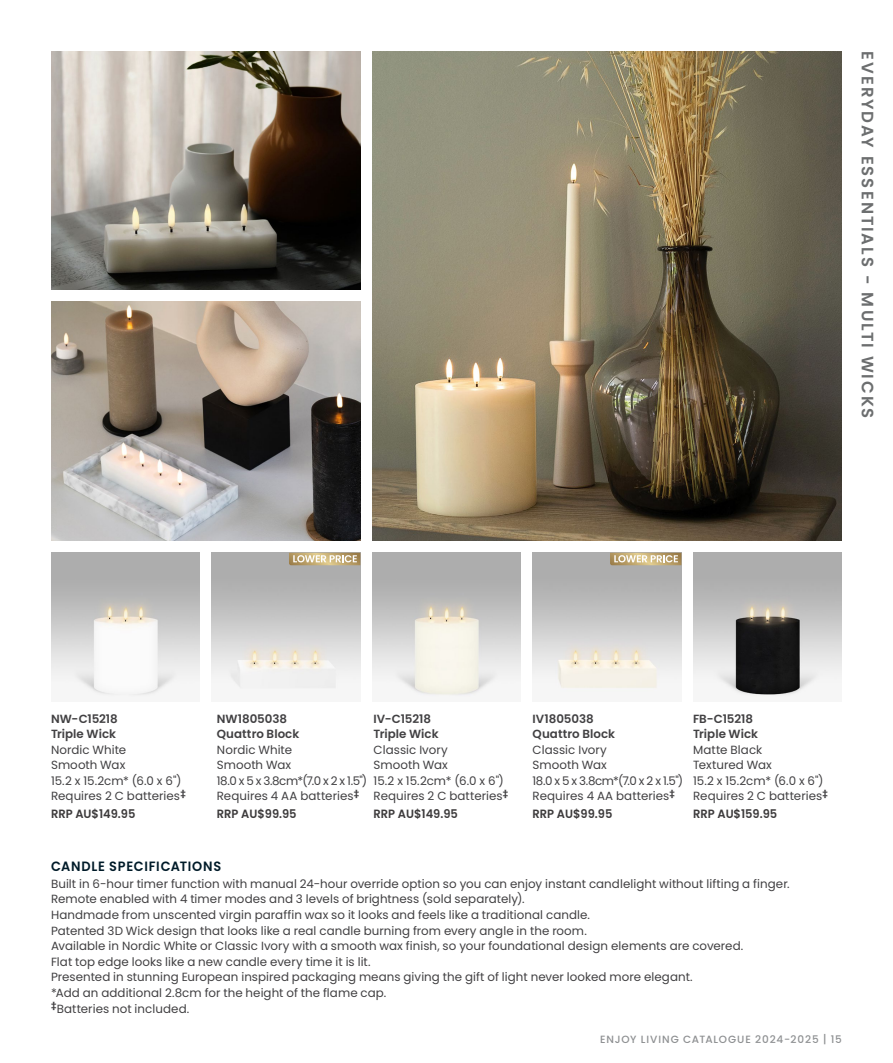
<style>
.page{position:relative;width:893px;height:1063px;background:#fff}
.page>*{position:absolute;margin:0;border:0;box-sizing:border-box;transform-origin:0 0}
.PAGE_HEADERS{font:600 16.5px "Poppins";letter-spacing:.12em;color:#6c6e6f}
.t1{font:600 13.5px "Poppins";letter-spacing:.055em;color:#001b29;scale:.95 1}
.Price{font:600 12px "Poppins";color:#3c3a3b;scale:.95 1}
.Product_Details{font:11.85px "Poppins";letter-spacing:.005em;color:#414042}
.Product_Details-2{font:600 11.85px "Poppins";color:#414042}
.t2{font:500 10.5px "Poppins";letter-spacing:.08em;color:#8e9092}
.s1{font-size:11.4px}
</style>
<div class="page">
<img style="left:51px;top:553px;width:149px;height:144px">
<img style="left:212px;top:553px;width:148px;height:136px">
<img style="left:533px;top:553px;width:148px;height:138px">
<img style="left:372px;top:553px;width:149px;height:144px">
<img style="left:693px;top:553px;width:149px;height:144px">
<img style="left:51px;top:302px;width:310px;height:239px">
<img style="left:51px;top:51px;width:310px;height:239px">
<img style="left:372px;top:51px;width:470px;height:490px">
<svg style="left:610px;top:553px;width:71px;height:12px"></svg>
<svg style="left:289px;top:553px;width:71px;height:12px"></svg>
<p class="PAGE_HEADERS" style="left:877px;top:51px;width:369px;rotate:90deg">EVERYDAY ESSENTIALS - MULTI WICKS</p>
<p class="Product_Details-2" style="left:51px;top:711px;width:68px">NW-C15218</p>
<p class="Product_Details-2" style="left:51px;top:727px;width:67px">Triple Wick</p>
<p class="Product_Details" style="left:51px;top:743px;width:77px">Nordic White</p>
<p class="Product_Details" style="left:51px;top:758px;width:76px">Smooth Wax</p>
<p class="Product_Details" style="left:51px;top:774px;width:132px">15.2 x 15.2cm* (6.0 x 6")</p>
<p class="Product_Details" style="left:51px;top:789px;width:136px">Requires 2 C batteries<sup>‡</sup></p>
<p class="Price" style="left:51px;top:807px;width:90px">RRP AU$149.95</p>
<p class="Product_Details-2" style="left:217px;top:711px;width:72px">NW1805038</p>
<p class="Product_Details-2" style="left:217px;top:727px;width:84px">Quattro Block</p>
<p class="Product_Details" style="left:217px;top:743px;width:77px">Nordic White</p>
<p class="Product_Details" style="left:217px;top:758px;width:76px">Smooth Wax</p>
<p class="Product_Details" style="left:217px;top:774px;width:152px">18.0 x 5 x 3.8cm*(7.0 x 2 x 1.5")</p>
<p class="Product_Details" style="left:217px;top:789px;width:144px">Requires 4 AA batteries<sup>‡</sup></p>
<p class="Price" style="left:217px;top:807px;width:86px">RRP AU$99.95</p>
<p class="Product_Details-2" style="left:374px;top:711px;width:59px">IV-C15218</p>
<p class="Product_Details-2" style="left:374px;top:727px;width:67px">Triple Wick</p>
<p class="Product_Details" style="left:374px;top:743px;width:76px">Classic Ivory</p>
<p class="Product_Details" style="left:374px;top:758px;width:76px">Smooth Wax</p>
<p class="Product_Details" style="left:374px;top:774px;width:132px">15.2 x 15.2cm* (6.0 x 6")</p>
<p class="Product_Details" style="left:374px;top:789px;width:136px">Requires 2 C batteries<sup>‡</sup></p>
<p class="Price" style="left:374px;top:807px;width:90px">RRP AU$149.95</p>
<p class="Product_Details-2" style="left:533px;top:711px;width:63px">IV1805038</p>
<p class="Product_Details-2" style="left:533px;top:727px;width:84px">Quattro Block</p>
<p class="Product_Details" style="left:533px;top:743px;width:76px">Classic Ivory</p>
<p class="Product_Details" style="left:533px;top:758px;width:76px">Smooth Wax</p>
<p class="Product_Details" style="left:533px;top:774px;width:152px">18.0 x 5 x 3.8cm*(7.0 x 2 x 1.5")</p>
<p class="Product_Details" style="left:533px;top:789px;width:144px">Requires 4 AA batteries<sup>‡</sup></p>
<p class="Price" style="left:533px;top:807px;width:86px">RRP AU$99.95</p>
<p class="Product_Details-2" style="left:693px;top:711px;width:61px">FB-C15218</p>
<p class="Product_Details-2" style="left:693px;top:727px;width:67px">Triple Wick</p>
<p class="Product_Details" style="left:693px;top:743px;width:71px">Matte Black</p>
<p class="Product_Details" style="left:693px;top:758px;width:80px">Textured Wax</p>
<p class="Product_Details" style="left:693px;top:774px;width:132px">15.2 x 15.2cm* (6.0 x 6")</p>
<p class="Product_Details" style="left:693px;top:789px;width:136px">Requires 2 C batteries<sup>‡</sup></p>
<p class="Price" style="left:693px;top:807px;width:90px">RRP AU$159.95</p>
<h4 class="t1" style="left:51px;top:858px;width:181px">CANDLE SPECIFICATIONS</h4>
<p class="Product_Details" style="left:51px;top:877px;width:740px">Built in 6-hour timer function with manual 24-hour override option so you can enjoy instant candlelight without lifting a finger.</p>
<p class="Product_Details" style="left:51px;top:892px;width:475px">Remote enabled with 4 timer modes and 3 levels of brightness (sold separately).</p>
<p class="Product_Details" style="left:51px;top:908px;width:540px">Handmade from unscented virgin paraffin wax so it looks and feels like a traditional candle.</p>
<p class="Product_Details" style="left:51px;top:924px;width:537px">Patented 3D Wick design that looks like a real candle burning from every angle in the room.</p>
<p class="Product_Details" style="left:51px;top:939px;width:694px">Available in Nordic White or Classic Ivory with a smooth wax finish, so your foundational design elements are covered.</p>
<p class="Product_Details" style="left:51px;top:955px;width:321px">Flat top edge looks like a new candle every time it is lit.</p>
<p class="Product_Details" style="left:51px;top:970px;width:643px">Presented in stunning European inspired packaging means giving the gift of light never looked more elegant.</p>
<p class="Product_Details" style="left:51px;top:986px;width:337px">*Add an additional 2.8cm for the height of the flame cap.</p>
<p class="Product_Details" style="left:51px;top:1001px;width:140px"><sup>‡</sup>Batteries not included.</p>
<p class="t2" style="left:600px;top:1034px;width:243px">ENJOY LIVING CATALOGUE 2024-2025 <span class="s1">|</span> 15</p>
</div>
